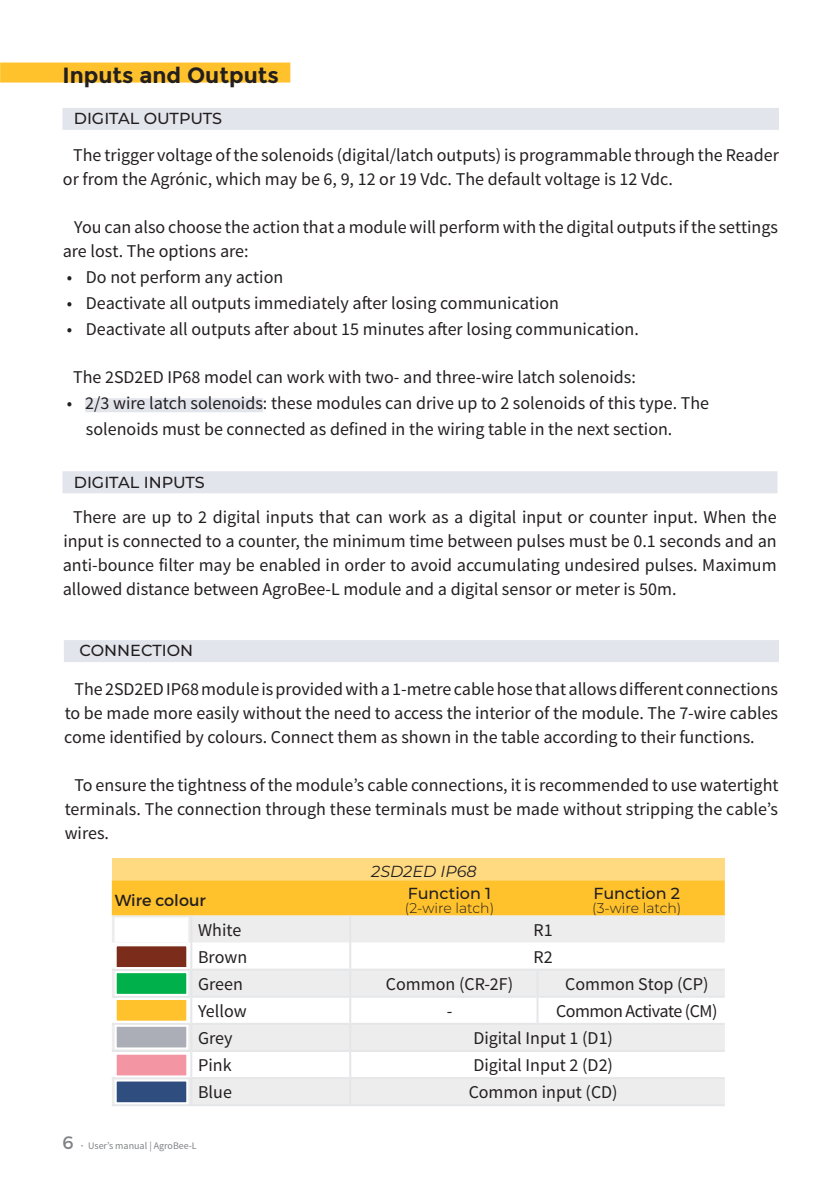
<style>
.page{position:relative;width:840px;height:1191px;background:#fff}
.page>*{position:absolute;margin:0;border:0;box-sizing:border-box;transform-origin:0 0}
.t1{font:700 22px "Montserrat";color:#231f20}
.t2{font:18px/24px "Source Sans Pro";color:#231f20;text-align:justify}
.t3{font:18px "Source Sans Pro";letter-spacing:-.03em;color:#231f20}
.t4{font:500 16px "Montserrat";color:#231f20}
.t5{font:italic 16px "Montserrat";color:#231f20}
.t6{font:16px "Montserrat";color:#231f20}
.t7{font:300 14px "Montserrat";color:#231f20}
.t8{font:10px "Source Sans Pro";color:#808285}
.s1{font-family:"Montserrat";font-size:18px}
.s2{font-weight:600}
</style>
<div class="page">
<div style="left:62px;top:471px;width:715px;height:22px;background:#e3e5ed"></div>
<div style="left:0;top:63px;width:290px;height:20px;background:#ffc22c"></div>
<div style="left:85px;top:398px;width:178px;height:14px;background:#e3e5ed"></div>
<div style="left:62px;top:108px;width:716px;height:22px;background:#e3e5ed"></div>
<div style="left:64px;top:640px;width:714px;height:22px;background:#e3e5ed"></div>
<div style="left:112px;top:858px;width:612px;height:22px;background:#ffda81"></div>
<div style="left:112px;top:880px;width:612px;height:35px;background:#ffc22c"></div>
<svg style="left:112px;top:915px;width:612px;height:189px;fill:#ededee"></svg>
<hr style="left:190px;top:915px;width:2px;height:27px;background:#e5e6e8">
<hr style="left:349px;top:915px;width:2px;height:27px;background:#e5e6e8">
<hr style="left:190px;top:942px;width:2px;height:26px;background:#e5e6e8">
<hr style="left:349px;top:942px;width:2px;height:26px;background:#e5e6e8">
<hr style="left:190px;top:970px;width:2px;height:25px;background:#e5e6e8">
<hr style="left:349px;top:970px;width:2px;height:25px;background:#e5e6e8">
<hr style="left:190px;top:997px;width:2px;height:25px;background:#e5e6e8">
<hr style="left:349px;top:997px;width:2px;height:25px;background:#e5e6e8">
<hr style="left:190px;top:1024px;width:2px;height:26px;background:#e5e6e8">
<hr style="left:349px;top:1024px;width:2px;height:26px;background:#e5e6e8">
<hr style="left:190px;top:1052px;width:2px;height:25px;background:#e5e6e8">
<hr style="left:349px;top:1052px;width:2px;height:25px;background:#e5e6e8">
<hr style="left:190px;top:1079px;width:2px;height:25px;background:#e5e6e8">
<hr style="left:349px;top:1079px;width:2px;height:25px;background:#e5e6e8">
<hr style="left:112px;top:968px;width:79px;height:2px;background:#e5e6e8">
<hr style="left:191px;top:968px;width:159px;height:2px;background:#e5e6e8">
<hr style="left:350px;top:968px;width:187px;height:2px;background:#e5e6e8">
<hr style="left:537px;top:968px;width:187px;height:2px;background:#e5e6e8">
<hr style="left:112px;top:995px;width:79px;height:2px;background:#e5e6e8">
<hr style="left:191px;top:995px;width:159px;height:2px;background:#e5e6e8">
<hr style="left:350px;top:995px;width:186px;height:2px;background:#e5e6e8">
<hr style="left:538px;top:995px;width:186px;height:2px;background:#e5e6e8">
<hr style="left:112px;top:1022px;width:79px;height:2px;background:#e5e6e8">
<hr style="left:191px;top:1022px;width:159px;height:2px;background:#e5e6e8">
<hr style="left:350px;top:1022px;width:187px;height:2px;background:#e5e6e8">
<hr style="left:537px;top:1022px;width:187px;height:2px;background:#e5e6e8">
<hr style="left:112px;top:1050px;width:79px;height:2px;background:#e5e6e8">
<hr style="left:191px;top:1050px;width:159px;height:2px;background:#e5e6e8">
<hr style="left:350px;top:1050px;width:187px;height:2px;background:#e5e6e8">
<hr style="left:537px;top:1050px;width:187px;height:2px;background:#e5e6e8">
<hr style="left:112px;top:1077px;width:79px;height:2px;background:#e5e6e8">
<hr style="left:191px;top:1077px;width:159px;height:2px;background:#e5e6e8">
<hr style="left:350px;top:1077px;width:187px;height:2px;background:#e5e6e8">
<hr style="left:537px;top:1077px;width:187px;height:2px;background:#e5e6e8">
<hr style="left:112px;top:1104px;width:79px;height:2px;background:#e5e6e8">
<hr style="left:191px;top:1104px;width:159px;height:2px;background:#e5e6e8">
<hr style="left:350px;top:1104px;width:187px;height:2px;background:#e5e6e8">
<hr style="left:537px;top:1104px;width:187px;height:2px;background:#e5e6e8">
<hr style="left:536px;top:970px;width:2px;height:26px;background:#e5e6e8">
<hr style="left:536px;top:996px;width:2px;height:26px;background:#e5e6e8">
<div style="left:115px;top:917px;width:73px;height:25px;background:#fff"></div>
<div style="left:115px;top:1024px;width:73px;height:25px;background:#abaeb6;border:2px solid #fff"></div>
<div style="left:115px;top:971px;width:73px;height:24px;background:#00b14b;border:2px solid #fff"></div>
<div style="left:115px;top:1079px;width:73px;height:25px;background:#304d7f;border:2px solid #fff"></div>
<div style="left:115px;top:944px;width:73px;height:25px;background:#7b2c1a;border:2px solid #fff"></div>
<div style="left:115px;top:1052px;width:73px;height:25px;background:#f495a4;border:2px solid #fff"></div>
<div style="left:115px;top:998px;width:73px;height:24px;background:#ffc22c;border:2px solid #fff"></div>
<p class="t1" style="left:63px;top:62px;width:218px">Inputs and Outputs</p>
<p class="t4" style="left:74px;top:107px;width:150px">DIGITAL OUTPUTS</p>
<p class="t2" style="left:63px;top:143px;width:717px;text-indent:10px">The trigger voltage of the solenoids (digital/latch outputs) is programmable through the Reader or from the Agrónic, which may be 6, 9, 12 or 19 Vdc. The default voltage is 12 Vdc.</p>
<p class="t2" style="left:63px;top:215px;width:716px;text-indent:12px">You can also choose the action that a module will perform with the digital outputs if the settings are lost. The options are:</p>
<p class="t2" style="left:67px;top:265px;width:218px">• Do not perform any action</p>
<p class="t2" style="left:67px;top:291px;width:493px">• Deactivate all outputs immediately after losing communication</p>
<p class="t2" style="left:67px;top:317px;width:573px">• Deactivate all outputs after about 15 minutes after losing communication.</p>
<p class="t2" style="left:73px;top:365px;width:564px">The 2SD2ED IP68 model can work with two- and three-wire latch solenoids:</p>
<p class="t2" style="left:86px;top:390px;width:624px;line-height:26px;text-indent:-19px">• 2/3 wire latch solenoids: these modules can drive up to 2 solenoids of this type. The solenoids must be connected as defined in the wiring table in the next section.</p>
<p class="t4" style="left:74px;top:471px;width:132px">DIGITAL INPUTS</p>
<p class="t2" style="left:63px;top:506px;width:715px;text-indent:10px">There are up to 2 digital inputs that can work as a digital input or counter input. When the input is connected to a counter, the minimum time between pulses must be 0.1 seconds and an anti-bounce filter may be enabled in order to avoid accumulating undesired pulses. Maximum allowed distance between AgroBee-L module and a digital sensor or meter is 50m.</p>
<p class="t4" style="left:79px;top:639px;width:115px">CONNECTION</p>
<p class="t2" style="left:64px;top:677px;width:715px;text-indent:10px">The 2SD2ED IP68 module is provided with a 1-metre cable hose that allows different connections to be made more easily without the need to access the interior of the module. The 7-wire cables come identified by colours. Connect them as shown in the table according to their functions.</p>
<p class="t2" style="left:65px;top:773px;width:715px;text-indent:10px">To ensure the tightness of the module’s cable connections, it is recommended to use watertight terminals. The connection through these terminals must be made without stripping the cable’s wires.</p>
<p class="t6" style="left:115px;top:890px;width:93px">Wire colour</p>
<p class="t5" style="left:371px;top:860px;width:107px">2SD2ED IP68</p>
<p class="t4" style="left:407px;top:882px;width:85px">Function 1</p>
<p class="t7" style="left:405px;top:898px;width:91px">(2-wire latch)</p>
<p class="t4" style="left:593px;top:882px;width:88px">Function 2</p>
<p class="t7" style="left:592px;top:898px;width:91px">(3-wire latch)</p>
<p class="t2" style="left:198px;top:918px;width:45px">White</p>
<p class="t2" style="left:533px;top:918px;width:21px">R1</p>
<p class="t2" style="left:198px;top:945px;width:51px">Brown</p>
<p class="t2" style="left:533px;top:945px;width:21px">R2</p>
<p class="t2" style="left:198px;top:972px;width:46px">Green</p>
<p class="t2" style="left:385px;top:972px;width:129px">Common (CR-2F)</p>
<p class="t2" style="left:565px;top:972px;width:145px">Common Stop (CP)</p>
<p class="t2" style="left:198px;top:999px;width:50px">Yellow</p>
<p class="t2" style="left:446px;top:999px;width:7px">-</p>
<p class="t3" style="left:556px;top:1000px;width:162px">Common Activate (CM)</p>
<p class="t2" style="left:198px;top:1026px;width:36px">Grey</p>
<p class="t2" style="left:473px;top:1026px;width:141px">Digital Input 1 (D1)</p>
<p class="t2" style="left:198px;top:1053px;width:35px">Pink</p>
<p class="t2" style="left:473px;top:1053px;width:141px">Digital Input 2 (D2)</p>
<p class="t2" style="left:198px;top:1080px;width:35px">Blue</p>
<p class="t2" style="left:468px;top:1080px;width:150px">Common input (CD)</p>
<p class="t8" style="left:62px;top:1139px;width:136px"><span class="s1">6</span> <span class="s2">·</span> User’s manual | AgroBee-L</p>
</div>
